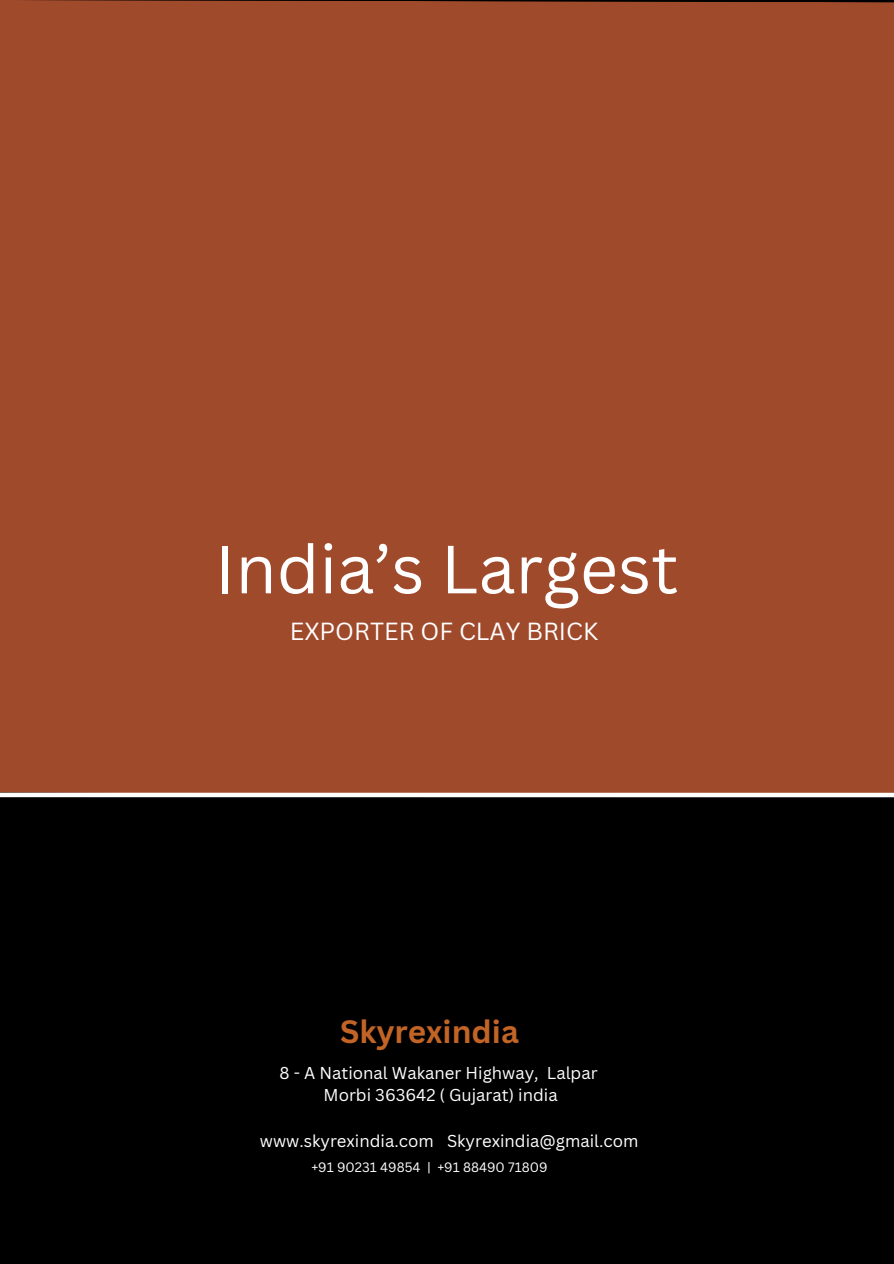
<style>
.page{position:relative;width:894px;height:1264px;background:#fff}
.page>*{position:absolute;margin:0;border:0;box-sizing:border-box;transform-origin:0 0}
.t1{font:66.45px "Canva Sans";color:#fff}
.t2{font:700 31.5px "Canva Sans";color:#c16425}
.t3{font:24.15px "Canva Sans";color:#fff}
.t4{font:16.65px/22.8px "Canva Sans";color:#fff;text-align:center}
.t5{font:13.2px "Canva Sans";color:#fff}
</style>
<div class="page">
<div style="left:0;top:0;width:893px;height:1263px;background:#000"></div>
<div style="left:0;top:0;width:893px;height:792px;background:#a04a2c"></div>
<div style="left:0;top:792px;width:893px;height:5px;background:#fff"></div>
<h1 class="t1" style="left:215px;top:522px;width:464px">India’s Largest</h1>
<h3 class="t3" style="left:290px;top:614px;width:310px">EXPORTER OF CLAY BRICK</h3>
<p class="t2" style="left:340px;top:1009px;width:180px">Skyrexindia</p>
<h2 class="t4" style="left:279px;top:1060px;width:319px">8 - A National Wakaner Highway, Lalpar<br>Morbi 363642 ( Gujarat) india</h2>
<h4 class="t4" style="left:260px;top:1129px;width:175px">www.skyrexindia.com</h4>
<h4 class="t4" style="left:447px;top:1128px;width:193px">Skyrexindia@gmail.com</h4>
<h4 class="t5" style="left:311px;top:1157px;width:237px">+91 90231 49854 | +91 88490 71809</h4>
</div>
